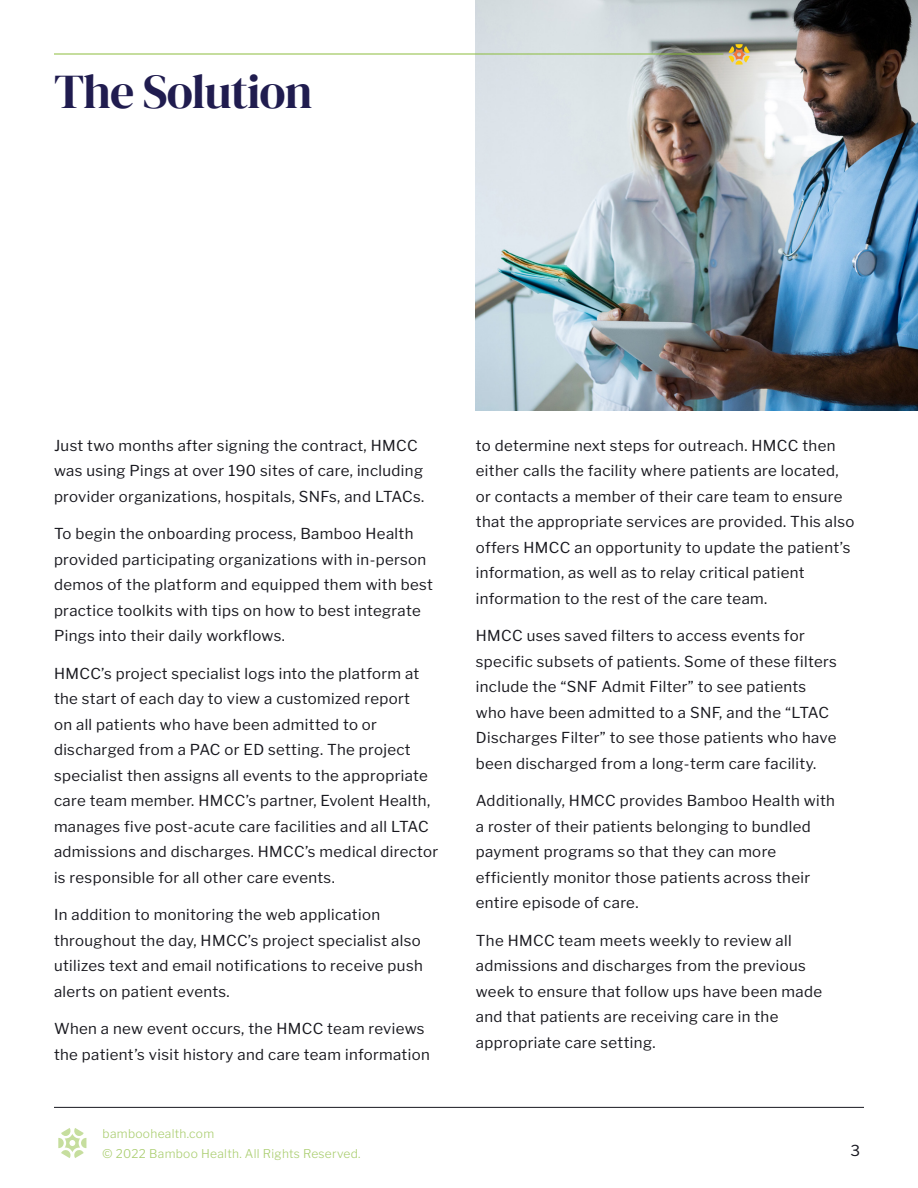
<style>
.page{position:relative;width:918px;height:1188px;background:#fff}
.page>*{position:absolute;margin:0;border:0;box-sizing:border-box;transform-origin:0 0}
.Subhead_Medium_Navy{font:48px "DM Serif Display";letter-spacing:-.02em;color:#201c4f}
.Body{font:15px/25.5px "Libre Franklin";letter-spacing:.025em;color:#18181e}
.t1{font:15px "Libre Franklin";color:#17171f}
.t2{font:300 12px/19.5px "Libre Franklin";letter-spacing:.025em;color:#a9cd6e}
</style>
<div class="page">
<hr style="left:54px;top:1107px;width:810px;height:1px;background:#17171f">
<svg style="left:58px;top:1128px;width:28px;height:30px"></svg>
<img style="left:476px;top:0;width:442px;height:410px">
<hr style="left:54px;top:54px;width:669px;height:1px;background:#8cbd3d">
<svg style="left:728px;top:44px;width:22px;height:21px"></svg>
<p class="Subhead_Medium_Navy" style="left:54px;top:64px;width:260px">The Solution</p>
<p class="Body" style="left:54px;top:431px;width:372px">Just two months after signing the contract, HMCC was using Pings at over 190 sites of care, including provider organizations, hospitals, SNFs, and LTACs.</p>
<p class="Body" style="left:54px;top:520px;width:380px">To begin the onboarding process, Bamboo Health provided participating organizations with in-person demos of the platform and equipped them with best practice toolkits with tips on how to best integrate Pings into their daily workflows.</p>
<p class="Body" style="left:54px;top:659px;width:386px">HMCC’s project specialist logs into the platform at the start of each day to view a customized report<br>on all patients who have been admitted to or discharged from a PAC or ED setting. The project specialist then assigns all events to the appropriate care team member. HMCC’s partner, Evolent Health, manages five post-acute care facilities and all LTAC admissions and discharges. HMCC’s medical director is responsible for all other care events.</p>
<p class="Body" style="left:54px;top:901px;width:370px">In addition to monitoring the web application throughout the day, HMCC’s project specialist also utilizes text and email notifications to receive push alerts on patient events.</p>
<p class="Body" style="left:54px;top:1015px;width:377px">When a new event occurs, the HMCC team reviews the patient’s visit history and care team information</p>
<p class="t2" style="left:103px;top:1123px;width:259px">bamboohealth.com<br>© 2022 Bamboo Health. All Rights Reserved.</p>
<p class="Body" style="left:476px;top:431px;width:380px">to determine next steps for outreach. HMCC then either calls the facility where patients are located, or contacts a member of their care team to ensure that the appropriate services are provided. This also offers HMCC an opportunity to update the patient’s information, as well as to relay critical patient information to the rest of the care team.</p>
<p class="Body" style="left:476px;top:622px;width:362px">HMCC uses saved filters to access events for specific subsets of patients. Some of these filters include the “SNF Admit Filter” to see patients who have been admitted to a SNF, and the “LTAC Discharges Filter” to see those patients who have been discharged from a long-term care facility.</p>
<p class="Body" style="left:476px;top:787px;width:361px">Additionally, HMCC provides Bamboo Health with a roster of their patients belonging to bundled payment programs so that they can more efficiently monitor those patients across their entire episode of care.</p>
<p class="Body" style="left:476px;top:926px;width:348px">The HMCC team meets weekly to review all admissions and discharges from the previous week to ensure that follow ups have been made and that patients are receiving care in the appropriate care setting.</p>
<p class="t1" style="left:851px;top:1139px;width:11px">3</p>
</div>
